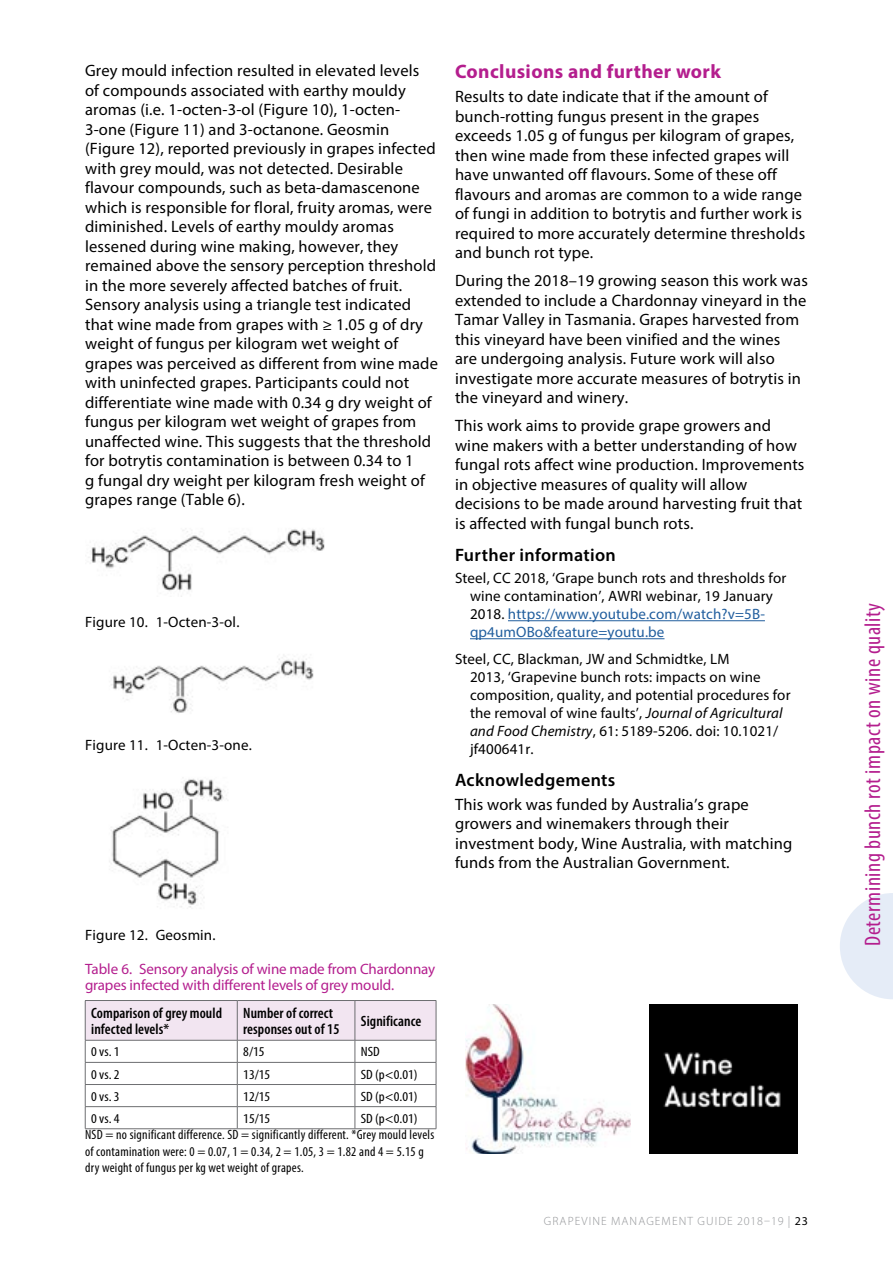
<style>
.page{position:relative;width:893px;height:1263px;background:#fff}
.page>*{position:absolute;margin:0;border:0;box-sizing:border-box;transform-origin:0 0}
.t1{font:condensed 22.5px "Myriad Pro";letter-spacing:.025em;color:#b41e8e}
.heading_2{font:700 19.5px "Myriad Pro";letter-spacing:.02em;color:#b41e8e}
.heading_3{font:600 18px "Myriad Pro";letter-spacing:.02em;color:#000}
.text{font:16.5px/19.5px "Myriad Pro";letter-spacing:.01em;color:#000}
.References{font:15px/18px "Myriad Pro";letter-spacing:.01em;color:#000}
.t2{font:15px/16.5px "Myriad Pro";letter-spacing:-.01em;color:#b41e8e}
.table_heading_1{font:600 condensed 15px/16.5px "Myriad Pro";letter-spacing:.005em;color:#000}
.text-2{font:condensed 13.5px/16.5px "Myriad Pro";letter-spacing:.02em;color:#000}
.table_text{font:condensed 13.5px "Myriad Pro";color:#000;scale:1.1 1}
.t3{font:300 12px "Myriad Pro";letter-spacing:.09em;color:#939598}
.s1{color:#215e9e}
.s2{font-style:italic}
.s3{font-weight:400;color:#000}
</style>
<div class="page">
<svg style="left:840px;top:893px;width:53px;height:106px"></svg>
<img style="left:88px;top:529px;width:237px;height:68px">
<img style="left:111px;top:654px;width:203px;height:59px">
<img style="left:109px;top:779px;width:115px;height:129px">
<svg style="left:85px;top:1000px;width:352px;height:128px"></svg>
<hr style="left:85px;top:1128px;width:152px;height:1px;background:#6d6e71">
<hr style="left:237px;top:1128px;width:118px;height:1px;background:#6d6e71">
<hr style="left:355px;top:1128px;width:81px;height:1px;background:#6d6e71">
<hr style="left:508px;top:620px;width:257px;height:1px;background:#215e9e">
<hr style="left:470px;top:638px;width:194px;height:1px;background:#215e9e">
<img style="left:465px;top:1004px;width:166px;height:149px">
<img style="left:649px;top:1004px;width:149px;height:149px">
<p class="text" style="left:85px;top:61px;width:354px">Grey mould infection resulted in elevated levels<br>of compounds associated with earthy mouldy aromas (i.e. 1-octen-3-ol (Figure 10), 1-octen-3-one (Figure 11) and 3-octanone. Geosmin (Figure 12), reported previously in grapes infected with grey mould, was not detected. Desirable flavour compounds, such as beta-damascenone which is responsible for floral, fruity aromas, were diminished. Levels of earthy mouldy aromas lessened during wine making, however, they remained above the sensory perception threshold in the more severely affected batches of fruit.<br>Sensory analysis using a triangle test indicated that wine made from grapes with ≥ 1.05 g of dry weight of fungus per kilogram wet weight of grapes was perceived as different from wine made with uninfected grapes. Participants could not differentiate wine made with 0.34 g dry weight of fungus per kilogram wet weight of grapes from unaffected wine. This suggests that the threshold for botrytis contamination is between 0.34 to 1<br>g fungal dry weight per kilogram fresh weight of grapes range (Table 6).</p>
<p class="References" style="left:85px;top:612px;width:156px">Figure 10. 1-Octen-3-ol.</p>
<p class="References" style="left:85px;top:735px;width:168px">Figure 11. 1-Octen-3-one.</p>
<p class="heading_2" style="left:455px;top:59px;width:267px">Conclusions and further work</p>
<p class="text" style="left:455px;top:87px;width:352px">Results to date indicate that if the amount of bunch-rotting fungus present in the grapes exceeds 1.05 g of fungus per kilogram of grapes, then wine made from these infected grapes will have unwanted off flavours. Some of these off flavours and aromas are common to a wide range of fungi in addition to botrytis and further work is required to more accurately determine thresholds and bunch rot type.</p>
<p class="text" style="left:455px;top:271px;width:354px">During the 2018–19 growing season this work was extended to include a Chardonnay vineyard in the Tamar Valley in Tasmania. Grapes harvested from this vineyard have been vinified and the wines<br>are undergoing analysis. Future work will also investigate more accurate measures of botrytis in the vineyard and winery.</p>
<p class="text" style="left:455px;top:416px;width:351px">This work aims to provide grape growers and wine makers with a better understanding of how fungal rots affect wine production. Improvements in objective measures of quality will allow decisions to be made around harvesting fruit that is affected with fungal bunch rots.</p>
<h3 class="heading_3" style="left:455px;top:543px;width:162px">Further information</h3>
<p class="References" style="left:470px;top:569px;width:318px;text-indent:-15px">Steel, CC 2018, ‘Grape bunch rots and thresholds for wine contamination’, AWRI webinar, 19 January 2018. <span class="s1">https://www.youtube.com/watch?v=5B&shy;qp4umOBo&amp;feature=youtu.be</span></p>
<p class="References" style="left:470px;top:649px;width:322px;text-indent:-15px">Steel, CC, Blackman, JW and Schmidtke, LM<br>2013, ‘Grapevine bunch rots: impacts on wine composition, quality, and potential procedures for the removal of wine faults’, <span class="s2">Journal of Agricultural and Food Chemistry</span>, 61: 5189-5206. doi: 10.1021/ jf400641r.</p>
<h3 class="heading_3" style="left:455px;top:768px;width:162px">Acknowledgements</h3>
<p class="text" style="left:455px;top:794px;width:339px">This work was funded by Australia’s grape growers and winemakers through their investment body, Wine Australia, with matching funds from the Australian Government.</p>
<p class="References" style="left:85px;top:926px;width:132px">Figure 12. Geosmin.</p>
<p class="t2" style="left:85px;top:960px;width:352px">Table 6. Sensory analysis of wine made from Chardonnay grapes infected with different levels of grey mould.</p>
<p class="table_heading_1" style="left:91px;top:1005px;width:132px">Comparison of grey mould infected levels*</p>
<p class="table_heading_1" style="left:243px;top:1005px;width:98px">Number of correct responses out of 15</p>
<p class="table_heading_1" style="left:361px;top:1013px;width:62px">Significance</p>
<p class="table_text" style="left:91px;top:1044px;width:27px">0 vs. 1</p>
<p class="table_text" style="left:243px;top:1044px;width:21px">8/15</p>
<p class="table_text" style="left:361px;top:1044px;width:19px">NSD</p>
<p class="table_text" style="left:91px;top:1066px;width:27px">0 vs. 2</p>
<p class="table_text" style="left:243px;top:1066px;width:26px">13/15</p>
<p class="table_text" style="left:361px;top:1066px;width:53px">SD (p&lt;0.01)</p>
<p class="table_text" style="left:91px;top:1088px;width:27px">0 vs. 3</p>
<p class="table_text" style="left:243px;top:1088px;width:26px">12/15</p>
<p class="table_text" style="left:361px;top:1088px;width:53px">SD (p&lt;0.01)</p>
<p class="table_text" style="left:91px;top:1110px;width:27px">0 vs. 4</p>
<p class="table_text" style="left:243px;top:1110px;width:26px">15/15</p>
<p class="table_text" style="left:361px;top:1110px;width:53px">SD (p&lt;0.01)</p>
<p class="text-2" style="left:85px;top:1126px;width:351px">NSD = no significant difference. SD = significantly different. *Grey mould levels of contamination were: 0 = 0.07, 1 = 0.34, 2 = 1.05, 3 = 1.82 and 4 = 5.15 g dry weight of fungus per kg wet weight of grapes.</p>
<p class="t3" style="left:544px;top:1214px;width:266px">GRAPEVINE MANAGEMENT GUIDE 2018–19 | <span class="s3">23</span></p>
<h1 class="t1" style="left:859px;top:946px;width:345px;rotate:-90deg">Determining bunch rot impact on wine quality</h1>
</div>
